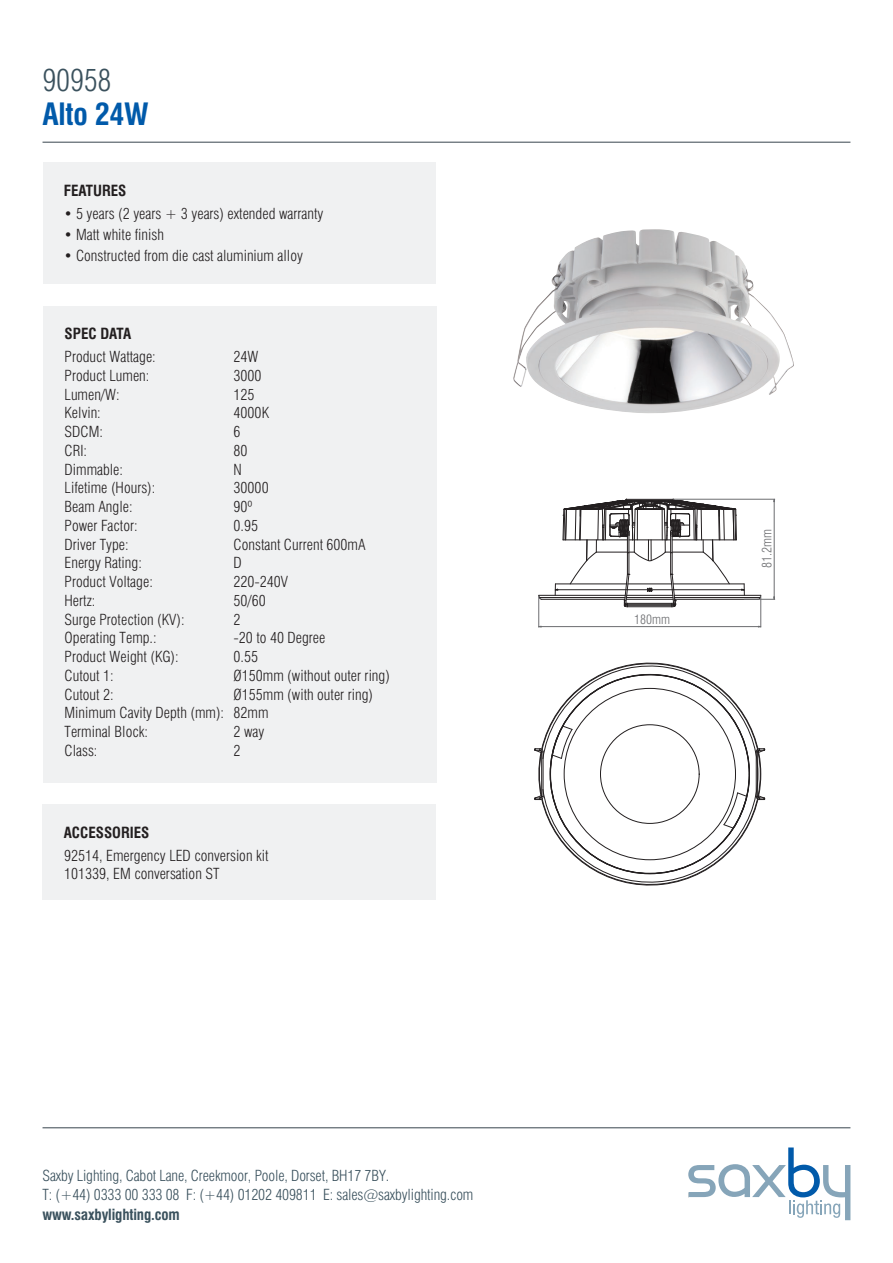
<style>
.page{position:relative;width:893px;height:1263px;background:#fff}
.page>*{position:absolute;margin:0;border:0;box-sizing:border-box;transform-origin:0 0}
.t1{font:700 condensed 30px "Swiss 721 BT";letter-spacing:-.01em;color:#015aaa}
.t2{font:300 condensed 30px "Swiss 721 BT";letter-spacing:-.01em;color:#3a515d}
.t3{font:300 condensed 15px/18.8px "Swiss 721 BT";color:#231f20}
.t4{font:300 condensed 15px/19.5px "Swiss 721 BT";letter-spacing:-.01em;color:#3a515d}
.t5{font:700 condensed 15px "Swiss 721 BT";color:#231f20}
.t6{font:700 condensed 15px "Swiss 721 BT";letter-spacing:-.01em;color:#3a515d}
.t7{font:300 condensed 12.9px "Swiss 721 BT";color:#6c6d70}
</style>
<div class="page">
<hr style="left:43px;top:142px;width:807px;height:1px;background:#38454d">
<div style="left:43px;top:163px;width:393px;height:121px;background:#f0f1f2"></div>
<div style="left:43px;top:306px;width:394px;height:476px;background:#f0f1f2"></div>
<img style="left:513px;top:229px;width:281px;height:184px">
<hr style="left:542px;top:599px;width:83px;height:1px;background:#231f20">
<hr style="left:539px;top:597px;width:86px;height:1px;background:#231f20">
<hr style="left:674px;top:597px;width:86px;height:1px;background:#231f20">
<hr style="left:674px;top:595px;width:87px;height:1px;background:#231f20">
<hr style="left:539px;top:595px;width:86px;height:1px;background:#231f20">
<svg style="left:539px;top:662px;width:223px;height:224px"></svg>
<svg style="left:552px;top:725px;width:21px;height:34px"></svg>
<svg style="left:723px;top:792px;width:24px;height:37px"></svg>
<svg style="left:538px;top:595px;width:4px;height:5px"></svg>
<svg style="left:534px;top:748px;width:10px;height:52px"></svg>
<hr style="left:757px;top:752px;width:1px;height:44px;background:#231f20">
<hr style="left:756px;top:752px;width:1px;height:44px;background:#231f20">
<svg style="left:756px;top:795px;width:9px;height:5px"></svg>
<svg style="left:756px;top:748px;width:9px;height:5px"></svg>
<svg style="left:552px;top:499px;width:195px;height:108px"></svg>
<hr style="left:538px;top:596px;width:1px;height:31px;background:#6c6d70">
<hr style="left:760px;top:596px;width:1px;height:31px;background:#6c6d70">
<hr style="left:541px;top:626px;width:218px;height:1px;background:#6c6d70">
<hr style="left:744px;top:599px;width:31px;height:1px;background:#6c6d70">
<hr style="left:673px;top:499px;width:102px;height:1px;background:#6c6d70">
<hr style="left:774px;top:502px;width:1px;height:95px;background:#6c6d70">
<svg style="left:688px;top:1147px;width:162px;height:73px"></svg>
<hr style="left:43px;top:1127px;width:807px;height:1px;background:#38454d">
<div style="left:43px;top:804px;width:393px;height:96px;background:#f0f1f2"></div>
<h1 class="t2" style="left:43px;top:62px;width:70px">90958</h1>
<h1 class="t1" style="left:43px;top:96px;width:108px">Alto 24W</h1>
<p class="t5" style="left:64px;top:181px;width:64px">FEATURES</p>
<p class="t3" style="left:64px;top:204px;width:261px">• 5 years (2 years + 3 years) extended warranty</p>
<p class="t3" style="left:64px;top:225px;width:102px">• Matt white finish</p>
<p class="t3" style="left:64px;top:246px;width:241px">• Constructed from die cast aluminium alloy</p>
<p class="t5" style="left:65px;top:325px;width:68px">SPEC DATA</p>
<p class="t3" style="left:65px;top:347px;width:93px">Product Wattage:</p>
<p class="t3" style="left:234px;top:347px;width:26px">24W</p>
<p class="t3" style="left:65px;top:366px;width:86px">Product Lumen:</p>
<p class="t3" style="left:234px;top:366px;width:30px">3000</p>
<p class="t3" style="left:65px;top:385px;width:57px">Lumen/W:</p>
<p class="t3" style="left:234px;top:385px;width:23px">125</p>
<p class="t3" style="left:65px;top:404px;width:38px">Kelvin:</p>
<p class="t3" style="left:234px;top:404px;width:37px">4000K</p>
<p class="t3" style="left:65px;top:422px;width:40px">SDCM:</p>
<p class="t3" style="left:234px;top:422px;width:9px">6</p>
<p class="t3" style="left:65px;top:441px;width:24px">CRI:</p>
<p class="t3" style="left:234px;top:441px;width:16px">80</p>
<p class="t3" style="left:65px;top:460px;width:60px">Dimmable:</p>
<p class="t3" style="left:234px;top:460px;width:10px">N</p>
<p class="t3" style="left:65px;top:479px;width:92px">Lifetime (Hours):</p>
<p class="t3" style="left:234px;top:479px;width:37px">30000</p>
<p class="t3" style="left:65px;top:497px;width:70px">Beam Angle:</p>
<p class="t3" style="left:234px;top:497px;width:21px">90º</p>
<p class="t3" style="left:65px;top:516px;width:75px">Power Factor:</p>
<p class="t3" style="left:234px;top:516px;width:26px">0.95</p>
<p class="t3" style="left:65px;top:535px;width:66px">Driver Type:</p>
<p class="t3" style="left:234px;top:535px;width:134px">Constant Current 600mA</p>
<p class="t3" style="left:65px;top:554px;width:79px">Energy Rating:</p>
<p class="t3" style="left:234px;top:554px;width:10px">D</p>
<p class="t3" style="left:65px;top:572px;width:90px">Product Voltage:</p>
<p class="t3" style="left:234px;top:572px;width:56px">220-240V</p>
<p class="t3" style="left:65px;top:591px;width:32px">Hertz:</p>
<p class="t3" style="left:234px;top:591px;width:34px">50/60</p>
<p class="t3" style="left:65px;top:610px;width:121px">Surge Protection (KV):</p>
<p class="t3" style="left:234px;top:610px;width:9px">2</p>
<p class="t3" style="left:65px;top:629px;width:94px">Operating Temp.:</p>
<p class="t3" style="left:234px;top:629px;width:93px">-20 to 40 Degree</p>
<p class="t3" style="left:65px;top:647px;width:116px">Product Weight (KG):</p>
<p class="t3" style="left:234px;top:647px;width:26px">0.55</p>
<p class="t3" style="left:65px;top:666px;width:50px">Cutout 1:</p>
<p class="t3" style="left:234px;top:666px;width:158px">Ø150mm (without outer ring)</p>
<p class="t3" style="left:65px;top:685px;width:50px">Cutout 2:</p>
<p class="t3" style="left:65px;top:685px;width:310px;text-indent:169px">Ø155mm (with outer ring)<br>Minimum Cavity Depth (mm): 82mm<br>Terminal Block:</p>
<p class="t3" style="left:234px;top:722px;width:32px">2 way</p>
<p class="t3" style="left:65px;top:741px;width:34px">Class:</p>
<p class="t3" style="left:234px;top:741px;width:9px">2</p>
<p class="t5" style="left:64px;top:823px;width:87px">ACCESSORIES</p>
<p class="t3" style="left:64px;top:846px;width:206px;line-height:18px">92514, Emergency LED conversion kit<br>101339, EM conversation ST</p>
<p class="t4" style="left:43px;top:1166px;width:432px">Saxby Lighting, Cabot Lane, Creekmoor, Poole, Dorset, BH17 7BY.<br>T: (+44) 0333 00 333 08 F: (+44) 01202 409811 E: sales@saxbylighting.com</p>
<p class="t6" style="left:43px;top:1205px;width:139px">www.saxbylighting.com</p>
<p class="t7" style="left:634px;top:612px;width:37px">180mm</p>
<p class="t7" style="left:759px;top:568px;width:40px;rotate:-90deg">81.2mm</p>
</div>
